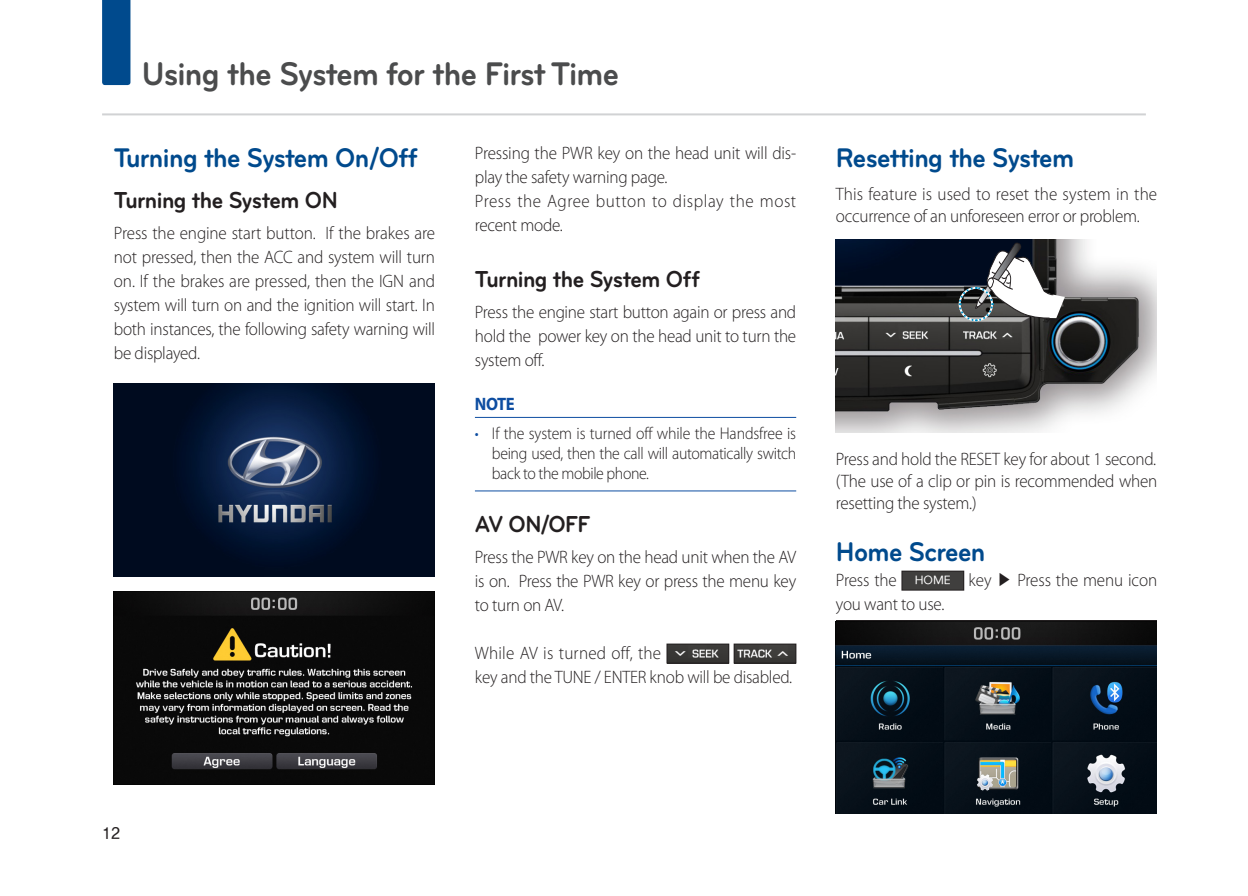
<style>
.page{position:relative;width:1248px;height:896px;background:#fff}
.page>*{position:absolute;margin:0;border:0;box-sizing:border-box;transform-origin:0 0}
.t1{font:700 34px "Bryant LG";letter-spacing:-.025em;color:#4b4c4d;scale:.93 1}
.중제목{font:700 28px "Bryant LG";letter-spacing:-.025em;color:#004a8d;scale:.93 1}
.소제목{font:700 24px "Bryant LG";letter-spacing:-.025em;color:#231f20;scale:.93 1}
.본문-영어{font:300 18px/24px "Myriad Pro";letter-spacing:-.015em;color:#231f20;scale:.95 1}
.본문-영어-2{font:300 18px/24px "Myriad Pro";letter-spacing:.03em;color:#231f20;scale:.95 1}
.참고{font:700 18px "Myriad Pro";color:#0d4da1;scale:.93 1}
.t2{font:300 17px/20px "Myriad Pro";letter-spacing:-.02em;color:#231f20;text-align:justify;scale:.93 1}
.t3{font:16px "YDIYGO330";color:#231f20}
.t4{font:12px "HDR";color:#fff}
.s1{color:#0d4da1}
.s2{font-family:"Adobe Myungjo Std";font-weight:500;font-size:17px}
</style>
<div class="page">
<hr style="left:102px;top:113px;width:1043px;height:2px;background:#d1d2d4">
<div style="left:102px;top:0;width:28px;height:85px;background:#004a8d"></div>
<img style="left:114px;top:384px;width:321px;height:193px">
<img style="left:114px;top:591px;width:321px;height:193px">
<hr style="left:475px;top:417px;width:321px;height:1px;background:#0d4da1">
<hr style="left:475px;top:490px;width:321px;height:1px;background:#0d4da1">
<img style="left:668px;top:646px;width:59px;height:15px">
<div style="left:666px;top:644px;width:63px;height:19px;border:1px solid #231f20"></div>
<img style="left:735px;top:646px;width:59px;height:15px">
<div style="left:733px;top:644px;width:63px;height:19px;border:1px solid #231f20"></div>
<img style="left:835px;top:239px;width:321px;height:193px">
<div style="left:901px;top:571px;width:62px;height:19px;background:#403f3e"></div>
<div style="left:901px;top:571px;width:62px;height:19px;border:1px solid #231f20"></div>
<img style="left:835px;top:621px;width:321px;height:192px">
<svg style="left:957px;top:243px;width:107px;height:79px"></svg>
<h1 class="t1" style="left:142px;top:53px;width:515px">Using the System for the First Time</h1>
<p class="중제목" style="left:114px;top:141px;width:328px">Turning the System On/Off</p>
<p class="소제목" style="left:114px;top:185px;width:242px">Turning the System ON</p>
<p class="본문-영어" style="left:114px;top:221px;width:340px;text-align:justify">Press the engine start button. If the brakes are not pressed, then the ACC and system will turn on. If the brakes are pressed, then the IGN and system will turn on and the ignition will start. In both instances, the following safety warning will be displayed.</p>
<p class="본문-영어" style="left:475px;top:141px;width:340px">Pressing the PWR key on the head unit will dis&shy;play the safety warning page.</p>
<p class="본문-영어-2" style="left:475px;top:189px;width:340px">Press the Agree button to display the most recent mode.</p>
<p class="소제목" style="left:475px;top:264px;width:243px">Turning the System Off</p>
<p class="본문-영어" style="left:475px;top:300px;width:340px;text-align:justify">Press the engine start button again or press and hold the power key on the head unit to turn the system off.</p>
<p class="참고" style="left:475px;top:392px;width:44px">NOTE</p>
<p class="t2" style="left:492px;top:423px;width:329px;text-indent:-17px"><span class="s1">•</span> If the system is turned off while the Handsfree is being used, then the call will automatically switch back to the mobile phone.</p>
<p class="소제목" style="left:475px;top:509px;width:125px">AV ON/OFF</p>
<p class="본문-영어" style="left:475px;top:545px;width:340px;text-align:justify">Press the PWR key on the head unit when the AV is on. Press the PWR key or press the menu key to turn on AV.</p>
<p class="본문-영어" style="left:475px;top:641px;width:335px">While AV is turned off, the<br>key and the TUNE / ENTER knob will be disabled.</p>
<p class="중제목" style="left:835px;top:141px;width:258px">Resetting the System</p>
<p class="본문-영어" style="left:835px;top:183px;width:340px;line-height:22px">This feature is used to reset the system in the occurrence of an unforeseen error or problem.</p>
<p class="본문-영어" style="left:835px;top:446px;width:338px">Press and hold the RESET key for about 1 second.</p>
<p class="본문-영어" style="left:835px;top:469px;width:340px;line-height:22px">(The use of a clip or pin is recommended when resetting the system.)</p>
<p class="중제목" style="left:835px;top:534px;width:162px">Home Screen</p>
<p class="본문-영어" style="left:835px;top:568px;width:66px">Press the</p>
<p class="t4" style="left:914px;top:571px;width:38px">HOME</p>
<p class="본문-영어" style="left:968px;top:568px;width:200px">key <span class="s2">▶</span> Press the menu icon</p>
<p class="본문-영어" style="left:835px;top:592px;width:116px">you want to use.</p>
<p class="t3" style="left:102px;top:824px;width:19px">12</p>
</div>
